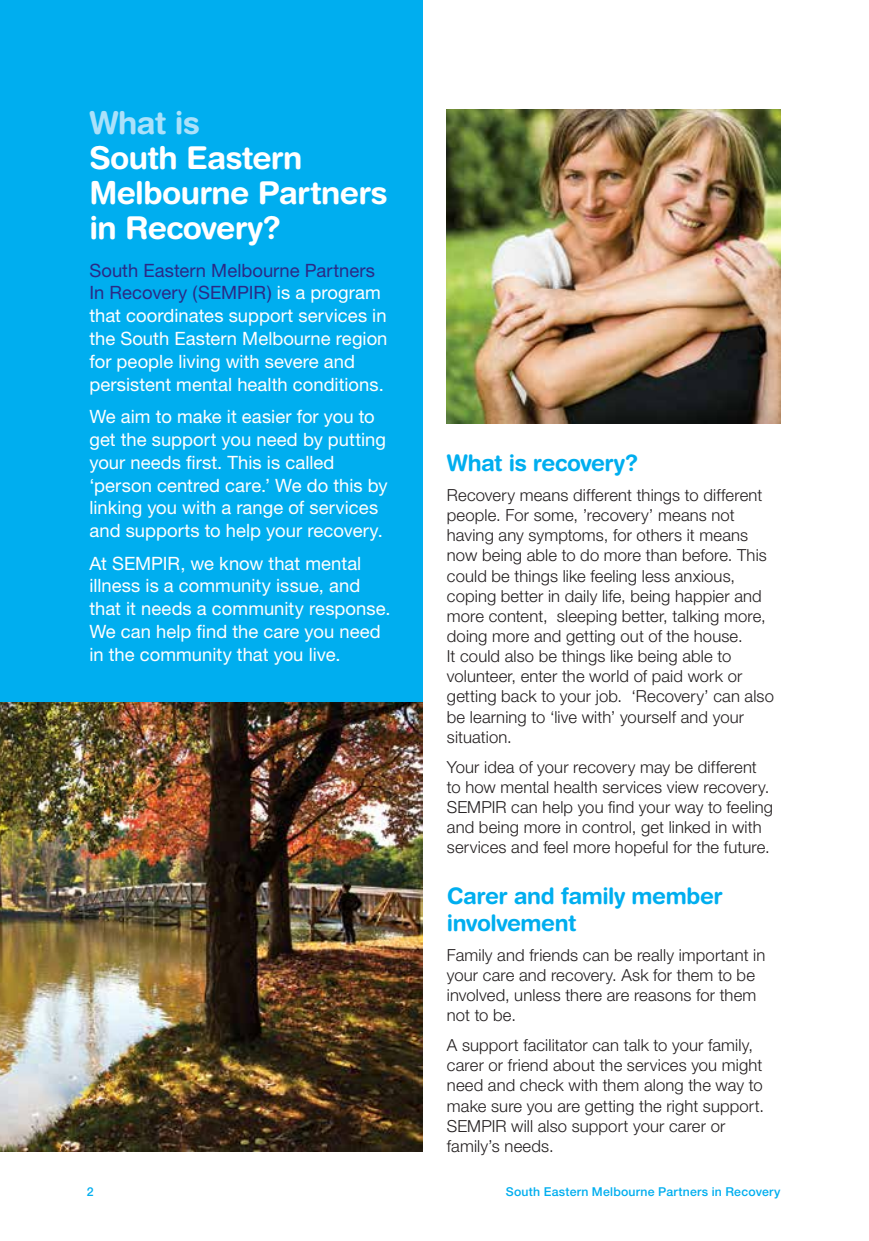
<style>
.page{position:relative;width:869px;height:1241px;background:#fff}
.page>*{position:absolute;margin:0;border:0;box-sizing:border-box;transform-origin:0 0}
.t1{font:700 31.5px/35px "Helvetica Rounded";letter-spacing:-.02em;color:#fff}
.t2{font:700 31.5px "Helvetica Rounded";letter-spacing:-.02em;color:#abe1fa}
.t3{font:700 22.75px/26.2px "Helvetica Rounded";letter-spacing:-.02em;color:#00aeef}
.t4{font:18.38px/22.8px "Helvetica Neue";letter-spacing:.005em;color:#fff}
.t5{font:300 16.62px/20.1px "Helvetica Neue";letter-spacing:.01em;color:#231f20}
.t6{font:500 12.25px "Helvetica Neue";letter-spacing:.02em;color:#00aeef}
.s1{color:#2a2a86}
</style>
<div class="page">
<div style="left:0;top:0;width:422px;height:702px;background:#00aeef"></div>
<img style="left:0;top:702px;width:422px;height:449px">
<img style="left:446px;top:109px;width:334px;height:314px">
<h1 class="t2" style="left:89px;top:104px;width:112px">What is</h1>
<h1 class="t1" style="left:89px;top:140px;width:300px">South Eastern<br>Melbourne Partners in Recovery?</h1>
<p class="t4" style="left:89px;top:258px;width:299px"><span class="s1">South Eastern Melbourne Partners In Recovery (SEMPIR)</span> is a program that coordinates support services in the South Eastern Melbourne region for people living with severe and persistent mental health conditions.</p>
<p class="t4" style="left:89px;top:405px;width:299px">We aim to make it easier for you to get the support you need by putting your needs first. This is called ‘person centred care.’ We do this by linking you with a range of services and supports to help your recovery.</p>
<p class="t4" style="left:89px;top:551px;width:303px">At SEMPIR, we know that mental illness is a community issue, and that it needs a community response.<br>We can help find the care you need in the community that you live.</p>
<h2 class="t3" style="left:446px;top:449px;width:192px">What is recovery?</h2>
<p class="t5" style="left:446px;top:484px;width:328px">Recovery means different things to different people. For some, ’recovery’ means not having any symptoms, for others it means now being able to do more than before. This could be things like feeling less anxious, coping better in daily life, being happier and more content, sleeping better, talking more, doing more and getting out of the house.<br>It could also be things like being able to volunteer, enter the world of paid work or getting back to your job. ‘Recovery’ can also be learning to ‘live with’ yourself and your situation.</p>
<p class="t5" style="left:446px;top:756px;width:327px">Your idea of your recovery may be different to how mental health services view recovery.<br>SEMPIR can help you find your way to feeling and being more in control, get linked in with services and feel more hopeful for the future.</p>
<h2 class="t3" style="left:446px;top:882px;width:277px">Carer and family member involvement</h2>
<p class="t5" style="left:446px;top:944px;width:320px">Family and friends can be really important in your care and recovery. Ask for them to be involved, unless there are reasons for them not to be.</p>
<p class="t5" style="left:446px;top:1034px;width:318px">A support facilitator can talk to your family, carer or friend about the services you might need and check with them along the way to make sure you are getting the right support.<br>SEMPIR will also support your carer or family’s needs.</p>
<p class="t6" style="left:87px;top:1183px;width:8px">2</p>
<p class="t6" style="left:505px;top:1183px;width:276px">South Eastern Melbourne Partners in Recovery</p>
</div>
